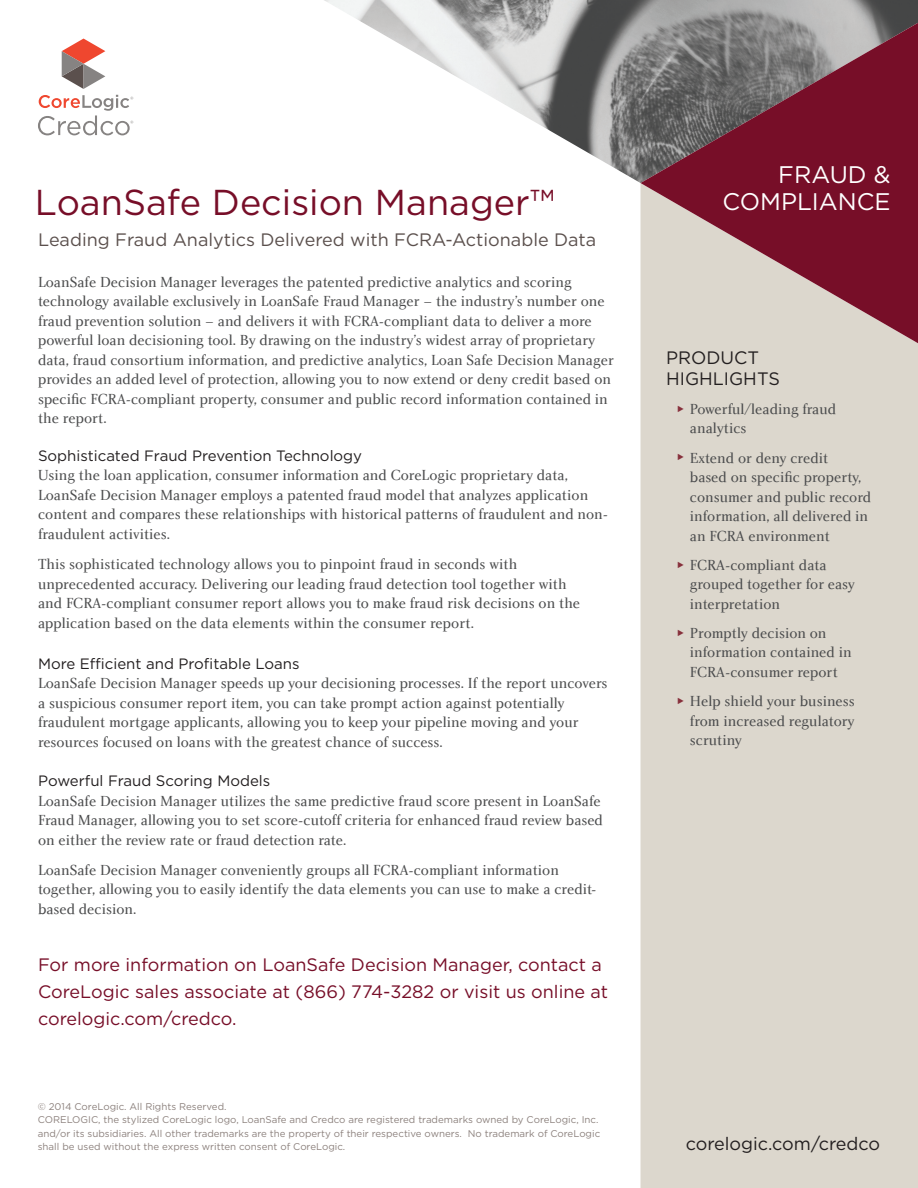
<style>
.page{position:relative;width:918px;height:1188px;background:#fff}
.page>*{position:absolute;margin:0;border:0;box-sizing:border-box;transform-origin:0 0}
.Headline_DS{font:36px "Gotham";color:#770e28}
.Cover_Title{font:24px/27px "Gotham";color:#fff;text-align:right}
.Subtitle_DS{font:18px/27px "Gotham";color:#770e28}
.Subtitle_DS-2{font:18px "Gotham";color:#5b504d}
.Subtitle_DS-3{font:18px/21px "Gotham";color:#231f20}
.Subtitle_DS-4{font:15px/19.5px "Charlotte Com";color:#4b4c4d}
.Bullet{font:15px/19.5px "Charlotte Com";color:#4b4c4d}
.t1{font:9.75px/13.5px "Gotham";color:#8c817d}
.s1{font-family:"Gotham";color:#231f20}
.s2{font-family:"Arial";font-size:9px;color:#87303c}
</style>
<div class="page">
<img style="left:324px;top:0;width:594px;height:183px">
<div style="left:641px;top:343px;width:277px;height:845px;background:#dcd7cd"></div>
<svg style="left:641px;top:23px;width:277px;height:320px;background:#915b65"></svg>
<svg style="left:62px;top:39px;width:43px;height:50px"></svg>
<svg style="left:38px;top:95px;width:95px;height:40px"></svg>
<p class="Headline_DS" style="left:35px;top:179px;width:521px">LoanSafe Decision Manager™</p>
<p class="Subtitle_DS-2" style="left:38px;top:229px;width:560px">Leading Fraud Analytics Delivered with FCRA-Actionable Data</p>
<p class="Subtitle_DS-4" style="left:38px;top:272px;width:577px">LoanSafe Decision Manager leverages the patented predictive analytics and scoring technology available exclusively in LoanSafe Fraud Manager – the industry’s number one fraud prevention solution – and delivers it with FCRA-compliant data to deliver a more powerful loan decisioning tool. By drawing on the industry’s widest array of proprietary data, fraud consortium information, and predictive analytics, Loan Safe Decision Manager provides an added level of protection, allowing you to now extend or deny credit based on specific FCRA-compliant property, consumer and public record information contained in the report.</p>
<p class="Subtitle_DS-4" style="left:38px;top:446px;width:572px"><span class="s1">Sophisticated Fraud Prevention Technology<br></span>Using the loan application, consumer information and CoreLogic proprietary data, LoanSafe Decision Manager employs a patented fraud model that analyzes application content and compares these relationships with historical patterns of fraudulent and non&shy;fraudulent activities.</p>
<p class="Subtitle_DS-4" style="left:38px;top:555px;width:544px">This sophisticated technology allows you to pinpoint fraud in seconds with unprecedented accuracy. Delivering our leading fraud detection tool together with and FCRA-compliant consumer report allows you to make fraud risk decisions on the application based on the data elements within the consumer report.</p>
<p class="Subtitle_DS-4" style="left:38px;top:654px;width:571px"><span class="s1">More Efficient and Profitable Loans<br></span>LoanSafe Decision Manager speeds up your decisioning processes. If the report uncovers a suspicious consumer report item, you can take prompt action against potentially fraudulent mortgage applicants, allowing you to keep your pipeline moving and your resources focused on loans with the greatest chance of success.</p>
<p class="Subtitle_DS-4" style="left:38px;top:772px;width:566px"><span class="s1">Powerful Fraud Scoring Models<br></span>LoanSafe Decision Manager utilizes the same predictive fraud score present in LoanSafe Fraud Manager, allowing you to set score-cutoff criteria for enhanced fraud review based on either the review rate or fraud detection rate.</p>
<p class="Subtitle_DS-4" style="left:38px;top:860px;width:560px">LoanSafe Decision Manager conveniently groups all FCRA-compliant information together, allowing you to easily identify the data elements you can use to make a credit&shy;based decision.</p>
<p class="Subtitle_DS" style="left:38px;top:951px;width:572px">For more information on LoanSafe Decision Manager, contact a<br>CoreLogic sales associate at (866) 774-3282 or visit us online at corelogic.com/credco.</p>
<p class="t1" style="left:38px;top:1099px;width:564px">© 2014 CoreLogic. All Rights Reserved.<br>CORELOGIC, the stylized CoreLogic logo, LoanSafe and Credco are registered trademarks owned by CoreLogic, Inc. and/or its subsidiaries. All other trademarks are the property of their respective owners. No trademark of CoreLogic shall be used without the express written consent of CoreLogic.</p>
<p class="Cover_Title" style="left:723px;top:161px;width:170px">FRAUD &amp;<br>COMPLIANCE</p>
<p class="Subtitle_DS-3" style="left:666px;top:346px;width:115px">PRODUCT<br>HIGHLIGHTS</p>
<p class="Bullet" style="left:690px;top:399px;width:148px;text-indent:-13px"><span class="s2">►</span> Powerful/leading fraud analytics</p>
<p class="Bullet" style="left:690px;top:448px;width:183px;text-indent:-13px"><span class="s2">►</span> Extend or deny credit<br>based on specific property, consumer and public record information, all delivered in an FCRA environment</p>
<p class="Bullet" style="left:690px;top:555px;width:167px;text-indent:-13px"><span class="s2">►</span> FCRA-compliant data grouped together for easy interpretation</p>
<p class="Bullet" style="left:690px;top:624px;width:163px;text-indent:-13px"><span class="s2">►</span> Promptly decision on information contained in<br>FCRA-consumer report</p>
<p class="Bullet" style="left:690px;top:692px;width:166px;text-align:justify;text-indent:-13px"><span class="s2">►</span> Help shield your business from increased regulatory scrutiny</p>
<p class="Subtitle_DS-3" style="left:686px;top:1133px;width:196px">corelogic.com/credco</p>
</div>
